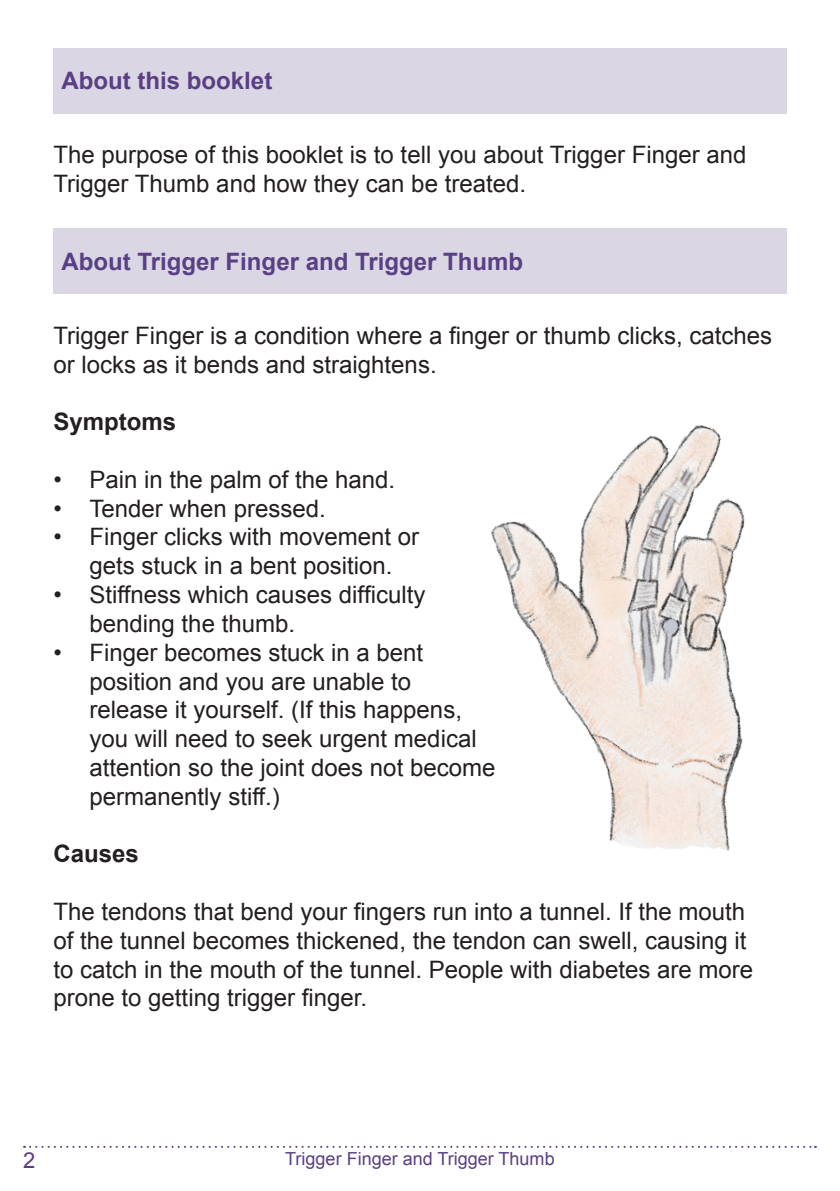
<style>
.page{position:relative;width:840px;height:1191px;background:#fff}
.page>*{position:absolute;margin:0;border:0;box-sizing:border-box;transform-origin:0 0}
.t1{font:24px/28.8px "Arial";color:#231f20}
.t2{font:700 24px "Arial";color:#593f84}
.t3{font:700 24px "Arial";color:#231f20}
.t4{font:22px "Arial";color:#593f84}
.t5{font:18px "Arial";color:#593f84}
</style>
<div class="page">
<svg style="left:24px;top:1145px;width:791px;height:2px"></svg>
<div style="left:53px;top:48px;width:733px;height:65px;background:#dbd6e4"></div>
<div style="left:53px;top:229px;width:733px;height:65px;background:#dbd6e4"></div>
<img style="left:491px;top:425px;width:254px;height:426px">
<p class="t2" style="left:61px;top:65px;width:212px">About this booklet</p>
<p class="t1" style="left:53px;top:140px;width:694px">The purpose of this booklet is to tell you about Trigger Finger and<br>Trigger Thumb and how they can be treated.</p>
<p class="t2" style="left:61px;top:246px;width:463px">About Trigger Finger and Trigger Thumb</p>
<p class="t1" style="left:53px;top:321px;width:720px">Trigger Finger is a condition where a finger or thumb clicks, catches or locks as it bends and straightens.</p>
<p class="t3" style="left:53px;top:406px;width:124px">Symptoms</p>
<p class="t1" style="left:53px;top:465px;width:343px">• Pain in the palm of the hand.</p>
<p class="t1" style="left:53px;top:494px;width:274px">• Tender when pressed.</p>
<p class="t1" style="left:53px;top:523px;width:367px;text-align:center">• Finger clicks with movement or gets stuck in a bent position.</p>
<p class="t1" style="left:89px;top:580px;width:337px;text-indent:-36px">• Stiffness which causes difficulty bending the thumb.</p>
<p class="t1" style="left:89px;top:638px;width:407px;text-indent:-36px">• Finger becomes stuck in a bent position and you are unable to release it yourself. (If this happens, you will need to seek urgent medical attention so the joint does not become permanently stiff.)</p>
<p class="t3" style="left:53px;top:838px;width:87px">Causes</p>
<p class="t1" style="left:53px;top:897px;width:701px">The tendons that bend your fingers run into a tunnel. If the mouth of the tunnel becomes thickened, the tendon can swell, causing it to catch in the mouth of the tunnel. People with diabetes are more prone to getting trigger finger.</p>
<p class="t4" style="left:23px;top:1145px;width:14px">2</p>
<p class="t5" style="left:285px;top:1146px;width:271px">Trigger Finger and Trigger Thumb</p>
</div>
